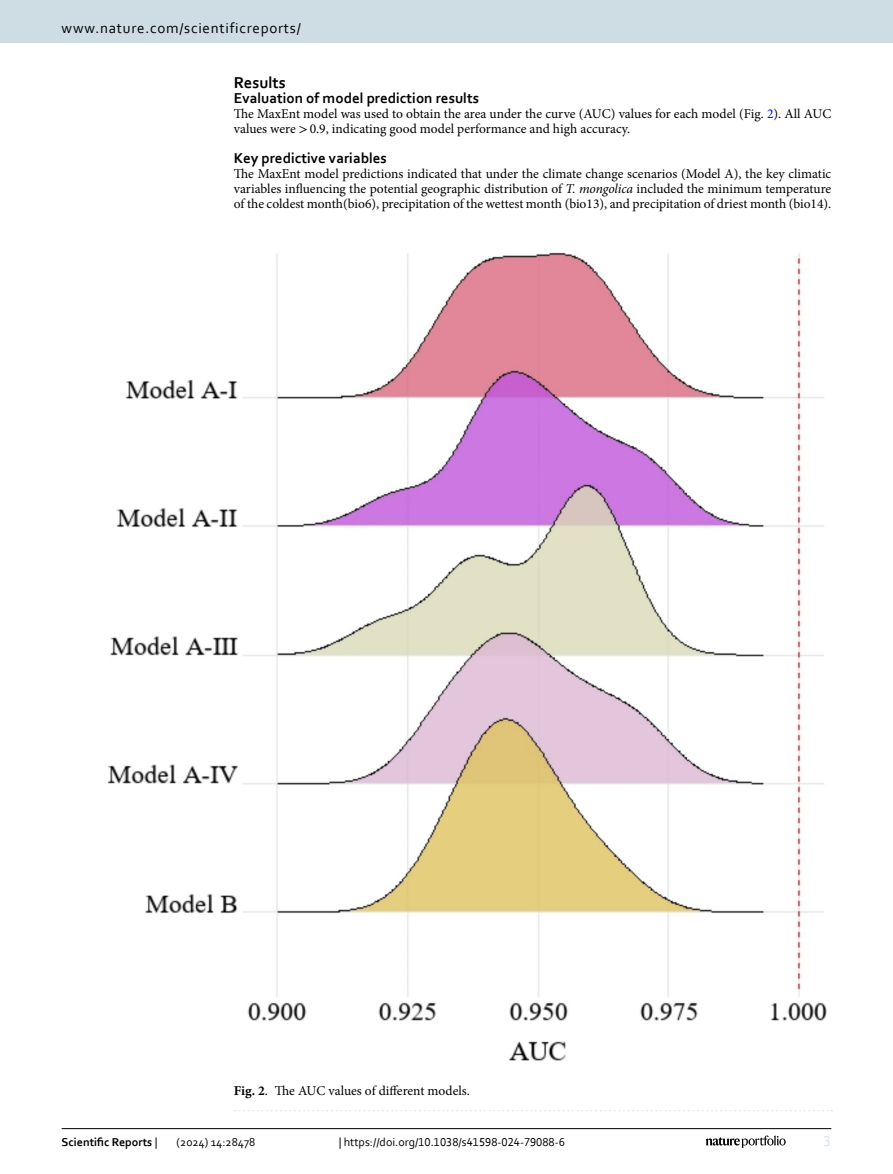
<style>
.page{position:relative;width:893px;height:1174px;background:#fff}
.page>*{position:absolute;margin:0;border:0;box-sizing:border-box;transform-origin:0 0}
.Head_1{font:700 16.5px "Corbel";color:#000}
.Head_2_After_1{font:700 15px "Corbel";color:#000}
.t1{font:15px "Corbel";letter-spacing:.05em;color:#000}
.Head_2{font:700 15px "Corbel";color:#000}
.t2{font:15px "Corbel";color:#d9e4eb}
.Body_Text{font:13.5px/15px "Minion Pro";color:#000}
.Figure_Caption{font:13.5px "Minion Pro";color:#000}
.t3{font:12px "Corbel";color:#000}
.t4{font:700 12px "Corbel";color:#000}
.s1{color:#00f}
.s2{font-family:"STIX"}
.s3{font-style:italic}
.s4{font-weight:700}
.s5{font-weight:400}
</style>
<div class="page">
<img style="left:108px;top:252px;width:719px;height:809px">
<svg style="left:235px;top:1110px;width:597px;height:1px"></svg>
<hr style="left:62px;top:1128px;width:769px;height:1px;background:#000">
<svg style="left:706px;top:1135px;width:80px;height:12px"></svg>
<div style="left:0;top:0;width:893px;height:43px;background:#cedde4"></div>
<p class="t1" style="left:62px;top:18px;width:241px">www.nature.com/scientificreports/</p>
<p class="Head_1" style="left:234px;top:72px;width:53px">Results</p>
<p class="Head_2_After_1" style="left:234px;top:89px;width:247px">Evaluation of model prediction results</p>
<p class="Body_Text" style="left:234px;top:106px;width:599px">The MaxEnt model was used to obtain the area under the curve (AUC) values for each model (Fig. <span class="s1">2</span>). All AUC values were <span class="s2">&gt;</span>0.9, indicating good model performance and high accuracy.</p>
<p class="Head_2" style="left:234px;top:149px;width:155px">Key predictive variables</p>
<p class="Body_Text" style="left:234px;top:166px;width:599px;text-align:justify">The MaxEnt model predictions indicated that under the climate change scenarios (Model A), the key climatic variables influencing the potential geographic distribution of <span class="s3">T. mongolica</span> included the minimum temperature of the coldest month(bio6), precipitation of the wettest month (bio13), and precipitation of driest month (bio14).</p>
<p class="Figure_Caption" style="left:234px;top:1082px;width:237px"><span class="s4">Fig. 2</span>. The AUC values of different models.</p>
<p class="t4" style="left:62px;top:1134px;width:97px">Scientific Reports <span class="s5">|</span></p>
<p class="t3" style="left:177px;top:1134px;width:80px">(2024) 14:28478</p>
<p class="t3" style="left:339px;top:1134px;width:228px">| https://doi.org/10.1038/s41598-024-79088-6</p>
<p class="t2" style="left:824px;top:1132px;width:9px">3</p>
</div>
